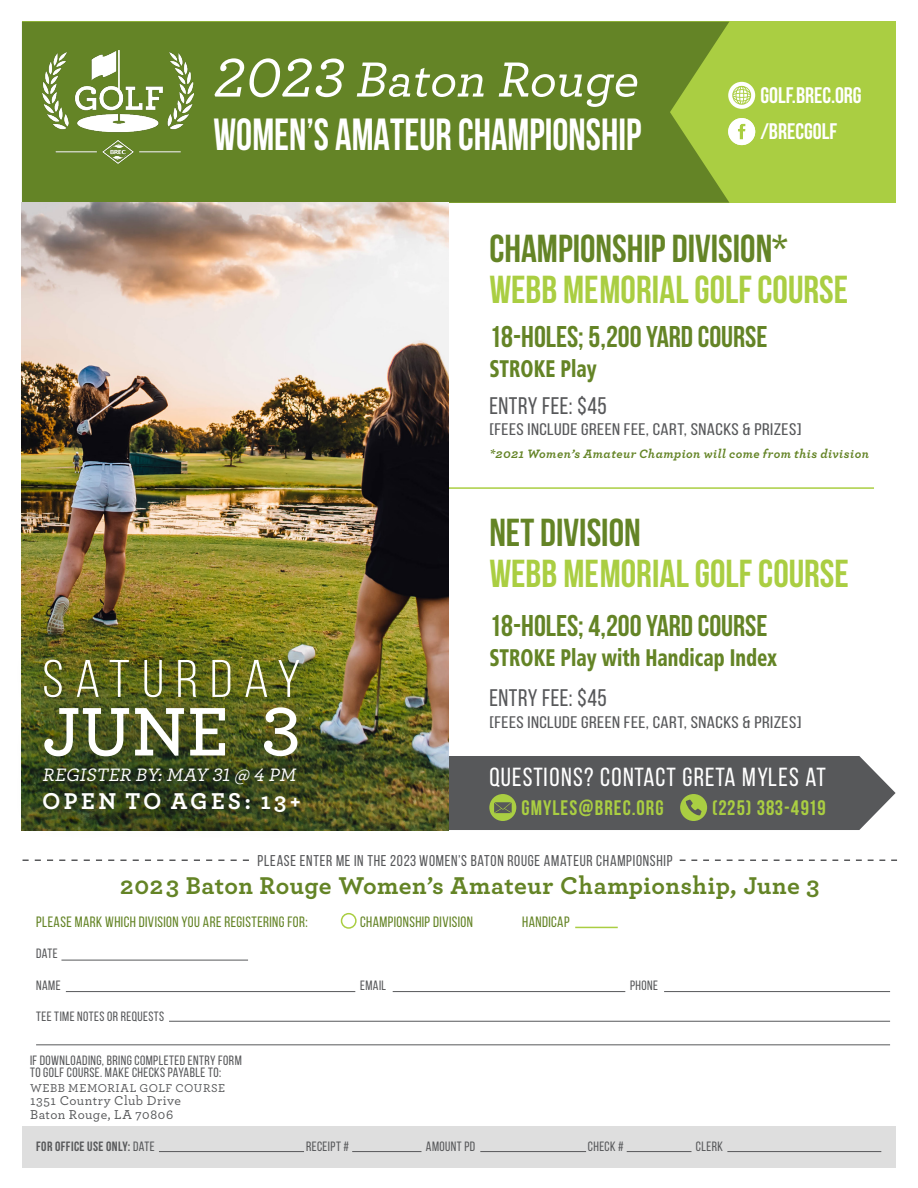
<style>
.page{position:relative;width:918px;height:1188px;background:#fff}
.page>*{position:absolute;margin:0;border:0;box-sizing:border-box;transform-origin:0 0}
.t1{font:600 72px "Archer";color:#fff}
.t2{font:52.8px "Bebas Neue";letter-spacing:.195em;color:#fff;scale:1.1 1}
.t3{font:italic 500 51.75px "Archer";color:#fff}
.t4{font:700 45px "Bebas Neue";color:#fff;scale:.9 1}
.t5{font:700 39px "Bebas Neue";color:#aace42}
.t6{font:700 39px "Bebas Neue";color:#648426}
.t7{font:700 30px "Bebas Neue";color:#648426}
.t8{font:26.1px "Bebas Neue";letter-spacing:.045em;color:#fff}
.t9{font:700 25.5px "Archer";letter-spacing:.015em;color:#648426}
.t10{font:900 condensed 24px "Frutiger LT Std";color:#648426;scale:.8 1}
.t11{font:24px "Bebas Neue";letter-spacing:.02em;color:#57585a}
.t12{font:700 24px "Archer";letter-spacing:.14em;color:#fff}
.t13{font:700 22.5px "Bebas Neue";color:#fff}
.t14{font:700 21px "Bebas Neue";letter-spacing:.05em;color:#aace42}
.t15{font:700 21px "Bebas Neue";letter-spacing:.025em;color:#aace42}
.t16{font:italic 500 18.9px "Archer";color:#fff}
.t17{font:16.8px "Bebas Neue";letter-spacing:.02em;color:#57585a;scale:1.16 1}
.t18{font:15.6px "Bebas Neue";letter-spacing:.045em;color:#57585a}
.t19{font:15px "Bebas Neue";letter-spacing:.025em;color:#648426}
.t20{font:13.5px/12px "Bebas Neue";letter-spacing:.03em;color:#57585a}
.t21{font:500 13.5px "Archer";letter-spacing:.025em;color:#57585a}
.t22{font:700 13.5px "Bebas Neue";letter-spacing:.03em;color:#57585a}
.t23{font:italic 700 12.75px "Archer";letter-spacing:.03em;color:#648426}
.t24{font:500 12px "Archer";letter-spacing:.04em;color:#57585a}
.s1{font-size:57px}
.s2{font-weight:400}
</style>
<div class="page">
<svg style="left:448px;top:756px;width:448px;height:74px;background:#5f615e"></svg>
<div style="left:22px;top:1126px;width:874px;height:42px;background:#dedede"></div>
<hr style="left:727px;top:1151px;width:154px;height:1px;background:#57585a">
<hr style="left:159px;top:1151px;width:145px;height:1px;background:#57585a">
<hr style="left:627px;top:1151px;width:65px;height:1px;background:#57585a">
<hr style="left:480px;top:1151px;width:106px;height:1px;background:#57585a">
<hr style="left:352px;top:1151px;width:70px;height:1px;background:#57585a">
<hr style="left:61px;top:960px;width:187px;height:1px;background:#57585a">
<hr style="left:66px;top:991px;width:289px;height:1px;background:#57585a">
<hr style="left:575px;top:927px;width:43px;height:1px;background:#aace42">
<hr style="left:393px;top:991px;width:232px;height:1px;background:#57585a">
<hr style="left:664px;top:991px;width:226px;height:1px;background:#57585a">
<hr style="left:169px;top:1021px;width:721px;height:1px;background:#57585a">
<hr style="left:36px;top:1045px;width:854px;height:1px;background:#57585a">
<div style="left:22px;top:22px;width:874px;height:181px;background:#aace42"></div>
<div style="left:22px;top:22px;width:707px;height:181px;background:#648426"></div>
<hr style="left:406px;top:487px;width:468px;height:2px;background:#aace42">
<svg style="left:728px;top:82px;width:27px;height:27px"></svg>
<svg style="left:728px;top:118px;width:27px;height:27px"></svg>
<div style="left:341px;top:913px;width:16px;height:16px;border:2px solid #aace42;border-radius:50%"></div>
<img style="left:22px;top:203px;width:426px;height:627px">
<svg style="left:23px;top:859px;width:226px;height:2px"></svg>
<svg style="left:680px;top:859px;width:217px;height:2px"></svg>
<div style="left:13px;top:629px;width:314px;height:212px;background:#231f20;opacity:.75"></div>
<img style="left:42px;top:51px;width:152px;height:113px">
<p class="t3" style="left:212px;top:42px;width:439px"><span class="s1">2023</span> Baton Rouge</p>
<p class="t4" style="left:214px;top:110px;width:477px">WOMEN’S AMATEUR CHAMPIONSHIP</p>
<p class="t13" style="left:760px;top:83px;width:103px">GOLF.BREC.ORG</p>
<p class="t13" style="left:760px;top:119px;width:78px">/BRECGOLF</p>
<p class="t6" style="left:489px;top:227px;width:300px">CHAMPIONSHIP DIVISION*</p>
<p class="t5" style="left:489px;top:268px;width:360px">WEBB MEMORIAL GOLF COURSE</p>
<p class="t7" style="left:489px;top:320px;width:280px">18-HOLES; 5,200 YARD COURSE</p>
<p class="t10" style="left:489px;top:354px;width:136px">STROKE Play</p>
<p class="t11" style="left:489px;top:393px;width:119px">ENTRY FEE: $45</p>
<p class="t17" style="left:489px;top:420px;width:271px">[FEES INCLUDE GREEN FEE, CART, SNACKS &amp; PRIZES]</p>
<p class="t23" style="left:489px;top:444px;width:381px">*2021 Women’s Amateur Champion will come from this division</p>
<p class="t2" style="left:42px;top:650px;width:237px">SATURDAY</p>
<p class="t1" style="left:42px;top:678px;width:260px">JUNE 3</p>
<p class="t16" style="left:42px;top:762px;width:259px">REGISTER BY:MAY 31 @ 4 PM</p>
<p class="t12" style="left:42px;top:782px;width:260px">OPEN TO AGES: 13+</p>
<p class="t6" style="left:489px;top:512px;width:153px">NET DIVISION</p>
<p class="t5" style="left:489px;top:552px;width:361px">WEBB MEMORIAL GOLF COURSE</p>
<p class="t7" style="left:489px;top:609px;width:280px">18-HOLES; 4,200 YARD COURSE</p>
<p class="t10" style="left:489px;top:643px;width:361px">STROKE Play with Handicap Index</p>
<p class="t11" style="left:489px;top:684px;width:119px">ENTRY FEE: $45</p>
<p class="t17" style="left:489px;top:713px;width:271px">[FEES INCLUDE GREEN FEE, CART, SNACKS &amp; PRIZES]</p>
<p class="t8" style="left:489px;top:763px;width:338px">QUESTIONS? CONTACT GRETA MYLES AT</p>
<p class="t14" style="left:521px;top:797px;width:144px">GMYLES@BREC.ORG</p>
<p class="t15" style="left:712px;top:797px;width:115px">(225) 383-4919</p>
<p class="t18" style="left:258px;top:852px;width:416px">PLEASE ENTER ME IN THE 2023 WOMEN’S BATON ROUGE AMATEUR CHAMPIONSHIP</p>
<p class="t9" style="left:120px;top:866px;width:701px">2023 Baton Rouge Women’s Amateur Championship, June 3</p>
<p class="t19" style="left:36px;top:914px;width:273px">PLEASE MARK WHICH DIVISION YOU ARE REGISTERING FOR:</p>
<p class="t19" style="left:360px;top:914px;width:114px">CHAMPIONSHIP DIVISION</p>
<p class="t19" style="left:522px;top:914px;width:49px">HANDICAP</p>
<p class="t20" style="left:36px;top:948px;width:23px">DATE</p>
<p class="t20" style="left:36px;top:979px;width:26px">NAME</p>
<p class="t20" style="left:360px;top:979px;width:28px">EMAIL</p>
<p class="t20" style="left:630px;top:979px;width:29px">PHONE</p>
<p class="t20" style="left:36px;top:1011px;width:130px">TEE TIME NOTES OR REQUESTS</p>
<p class="t20" style="left:30px;top:1054px;width:213px">IF DOWNLOADING, BRING COMPLETED ENTRY FORM<br>TO GOLF COURSE. MAKE CHECKS PAYABLE TO:</p>
<p class="t24" style="left:30px;top:1079px;width:197px">WEBB MEMORIAL GOLF COURSE</p>
<p class="t21" style="left:30px;top:1091px;width:153px">1351 Country Club Drive</p>
<p class="t21" style="left:30px;top:1105px;width:145px">Baton Rouge, LA 70806</p>
<p class="t22" style="left:36px;top:1139px;width:120px">FOR OFFICE USE ONLY: <span class="s2">DATE</span></p>
<p class="t20" style="left:306px;top:1141px;width:45px">RECEIPT #</p>
<p class="t20" style="left:426px;top:1141px;width:51px">AMOUNT PD</p>
<p class="t20" style="left:588px;top:1141px;width:37px">CHECK #</p>
<p class="t20" style="left:696px;top:1141px;width:29px">CLERK</p>
</div>
